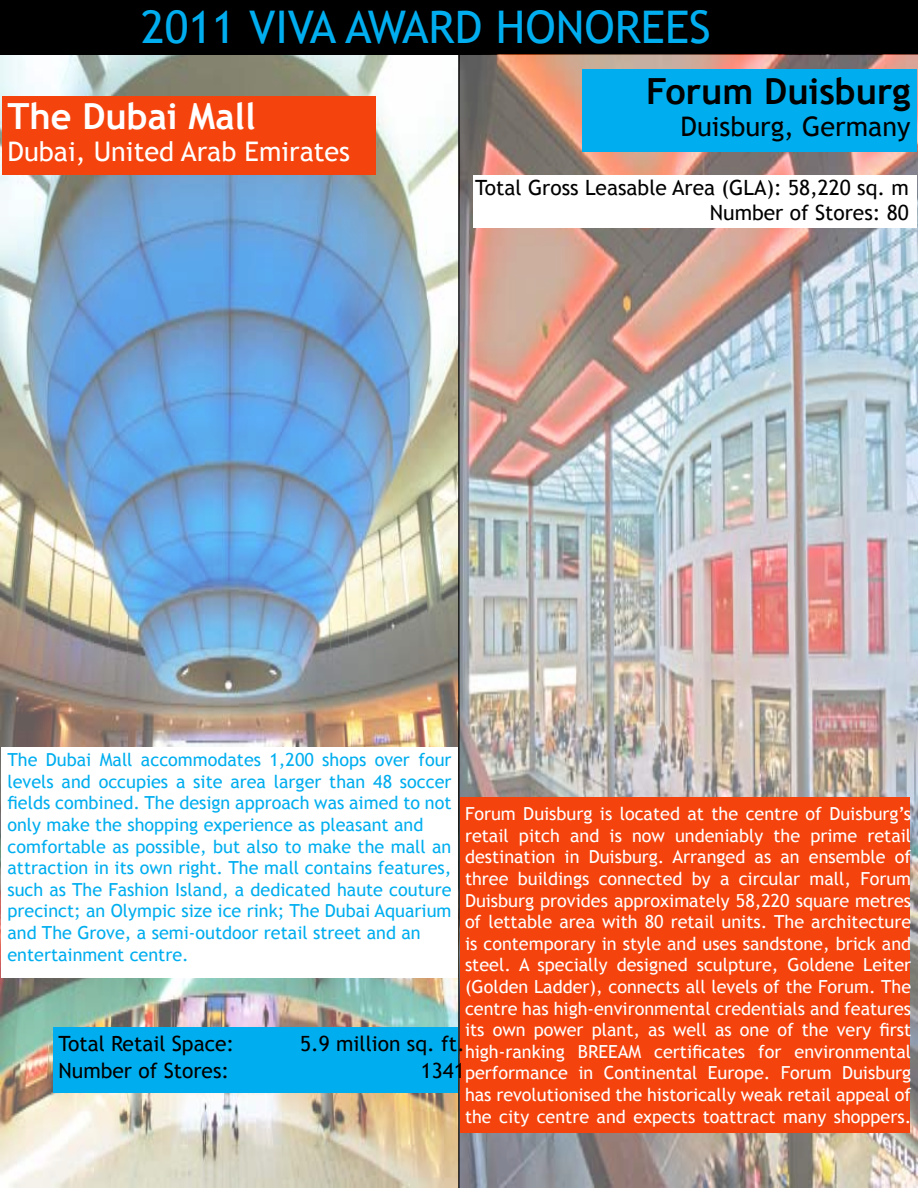
<style>
.page{position:relative;width:918px;height:1188px;background:#fff}
.page>*{position:absolute;margin:0;border:0;box-sizing:border-box;transform-origin:0 0}
.t1{font:45px "Trebuchet MS";color:#00aeef}
.t2{font:700 36px "Trebuchet MS";color:#000}
.t3{font:700 36px "Trebuchet MS";color:#fff}
.t4{font:27px "Trebuchet MS";color:#fff}
.t5{font:27px "Trebuchet MS";color:#000}
.t6{font:21px/25.2px "Trebuchet MS";color:#000;text-align:right}
.t7{font:18px/21.6px "Trebuchet MS";color:#fff;text-align:justify}
.t8{font:18px/21.6px "Trebuchet MS";color:#00aeef}
</style>
<div class="page">
<img style="left:0;top:54px;width:918px;height:1134px">
<div style="left:0;top:0;width:918px;height:54px;background:#000"></div>
<hr style="left:458px;top:54px;width:2px;height:1134px;background:#000">
<div style="left:1px;top:747px;width:457px;height:231px;background:#fff"></div>
<div style="left:460px;top:797px;width:450px;height:336px;background:#f5430d"></div>
<div style="left:583px;top:70px;width:334px;height:82px;background:#00aeef"></div>
<div style="left:2px;top:97px;width:374px;height:78px;background:#f5430d"></div>
<div style="left:473px;top:176px;width:444px;height:52px;background:#fff"></div>
<div style="left:53px;top:1027px;width:405px;height:66px;background:#00aeef"></div>
<h1 class="t1" style="left:141px;top:1px;width:412px">2011 viva award hONOREES</h1>
<h2 class="t3" style="left:8px;top:93px;width:250px">TheDubai Mall</h2>
<h3 class="t4" style="left:8px;top:136px;width:344px">Dubai, United Arab Emirates</h3>
<h2 class="t2" style="left:646px;top:69px;width:266px">Forum Duisburg</h2>
<h3 class="t5" style="left:681px;top:111px;width:231px">Duisburg, Germany</h3>
<p class="t6" style="left:475px;top:175px;width:435px">Total Gross Leasable Area (GLA): 58,220 sq. m<br>Number of Stores: 80</p>
<p class="t8" style="left:7px;top:749px;width:446px">The Dubai Mall accommodates 1,200 shops over four levels and occupies a site area larger than 48 soccer fields combined. The design approach was aimed to not only make the shopping experience as pleasant and comfortable as possible, but also to make the mall an attraction in its own right. The mall contains features, such as The Fashion Island, a dedicated haute couture precinct; an Olympic size ice rink; The Dubai Aquarium and The Grove, a semi-outdoor retail street and an entertainment centre.</p>
<p class="t7" style="left:465px;top:803px;width:448px">Forum Duisburg is located at the centre of Duisburg’s retail pitch and is now undeniably the prime retail destination in Duisburg. Arranged as an ensemble of three buildings connected by a circular mall, Forum Duisburg provides approximately 58,220 square metres of lettable area with 80 retail units. The architecture is contemporary in style and uses sandstone, brick and steel. A specially designed sculpture, Goldene Leiter (Golden Ladder), connects all levels of the Forum. The centre has high-environmental credentials and features its own power plant, as well as one of the very first high-ranking BREEAM</p>
<p class="t6" style="left:58px;top:1032px;width:177px">Total Retail Space:</p>
<p class="t6" style="left:300px;top:1032px;width:166px">5.9 million sq. ft.</p>
<p class="t6" style="left:58px;top:1059px;width:172px">Number of Stores:</p>
<p class="t6" style="left:421px;top:1059px;width:46px">1341</p>
<p class="t7" style="left:465px;top:1041px;width:448px;text-indent:189px">certificates for environmental performance in Continental Europe. Forum Duisburg has revolutionised the historically weak retail appeal of the city centre and expects toattract many shoppers.</p>
</div>
